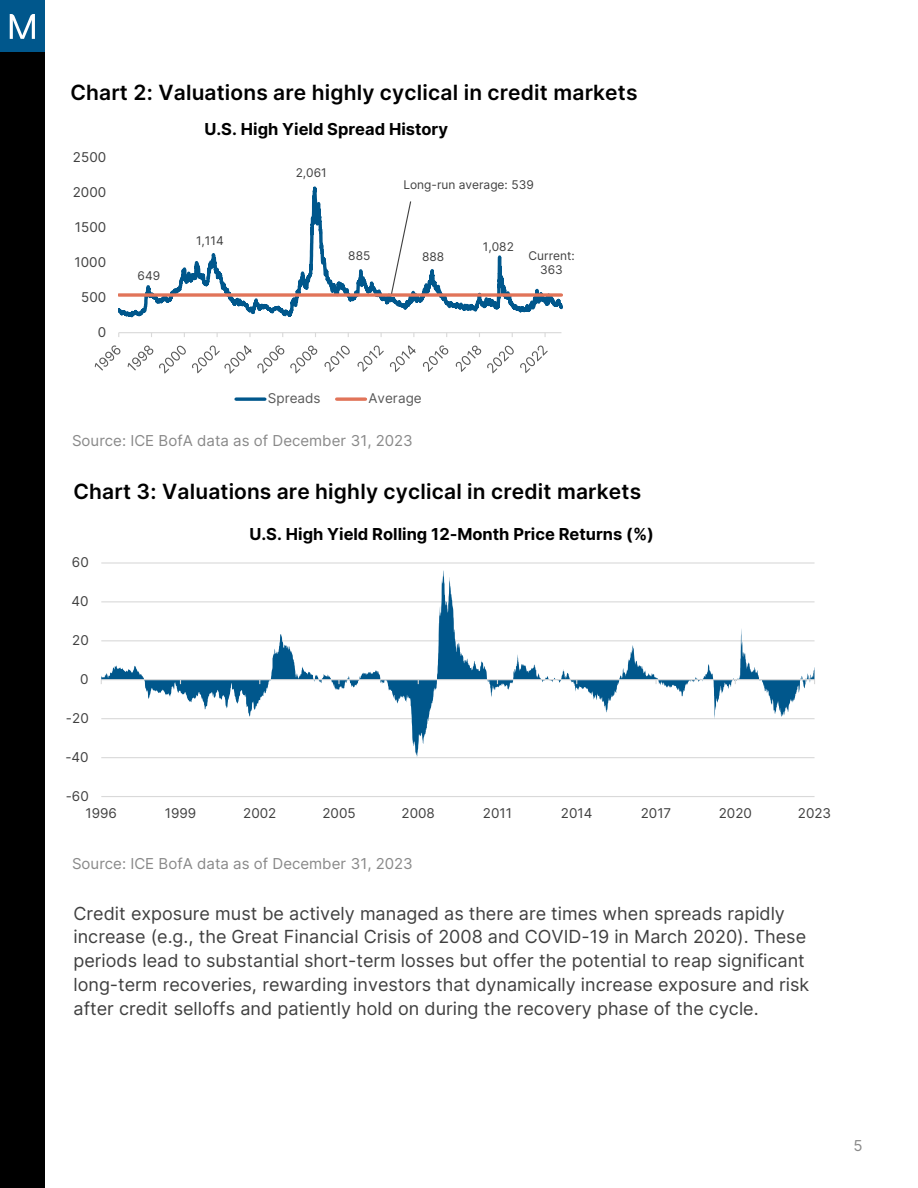
<style>
.page{position:relative;width:918px;height:1188px;background:#fff}
.page>*{position:absolute;margin:0;border:0;box-sizing:border-box;transform-origin:0 0}
.t1{font:600 21px "Inter";letter-spacing:.01em;color:#000}
.t2{font:18px/24px "Inter";color:#404040}
.t3{font:700 16.5px "Inter";color:#000}
.t4{font:15px "Inter";color:#898989}
.t5{font:13.5px "Inter";color:#404040}
.t6{font:13.5px "Inter";color:#595959}
.t7{font:12px/14.4px "Inter";color:#404040;text-align:center}
</style>
<div class="page">
<div style="left:0;top:0;width:44px;height:1188px;background:#000"></div>
<div style="left:0;top:0;width:44px;height:52px;background:#00578c"></div>
<svg style="left:10px;top:14px;width:25px;height:25px"></svg>
<svg style="left:119px;top:186px;width:444px;height:148px"></svg>
<svg style="left:95px;top:345px;width:25px;height:26px"></svg>
<svg style="left:128px;top:346px;width:25px;height:25px"></svg>
<svg style="left:159px;top:346px;width:27px;height:28px"></svg>
<svg style="left:192px;top:345px;width:92px;height:29px"></svg>
<svg style="left:290px;top:346px;width:27px;height:28px"></svg>
<svg style="left:324px;top:346px;width:26px;height:26px"></svg>
<svg style="left:357px;top:346px;width:27px;height:26px"></svg>
<svg style="left:390px;top:345px;width:26px;height:27px"></svg>
<svg style="left:423px;top:345px;width:25px;height:27px"></svg>
<svg style="left:456px;top:346px;width:25px;height:26px"></svg>
<svg style="left:487px;top:346px;width:27px;height:27px"></svg>
<svg style="left:520px;top:346px;width:28px;height:27px"></svg>
<svg style="left:236px;top:397px;width:29px;height:4px"></svg>
<svg style="left:337px;top:397px;width:28px;height:4px"></svg>
<div style="left:393px;top:172px;width:182px;height:30px;background:#fff"></div>
<svg style="left:119px;top:200px;width:444px;height:98px"></svg>
<hr style="left:101px;top:796px;width:714px;height:1px;background:#d9d9d9">
<hr style="left:101px;top:757px;width:714px;height:1px;background:#d9d9d9">
<hr style="left:101px;top:718px;width:714px;height:1px;background:#d9d9d9">
<hr style="left:101px;top:640px;width:714px;height:1px;background:#d9d9d9">
<hr style="left:101px;top:601px;width:714px;height:1px;background:#d9d9d9">
<hr style="left:101px;top:562px;width:714px;height:2px;background:#d9d9d9">
<svg style="left:101px;top:570px;width:713px;height:187px"></svg>
<hr style="left:101px;top:679px;width:714px;height:1px;background:#d9d9d9">
<p class="t1" style="left:70px;top:77px;width:569px">Chart 2: Valuations are highly cyclical in credit markets</p>
<p class="t5" style="left:73px;top:147px;width:35px">2500</p>
<p class="t5" style="left:73px;top:182px;width:35px">2000</p>
<p class="t5" style="left:75px;top:217px;width:33px">1500</p>
<p class="t5" style="left:75px;top:252px;width:33px">1000</p>
<p class="t5" style="left:81px;top:287px;width:27px">500</p>
<p class="t5" style="left:98px;top:322px;width:10px">0</p>
<p class="t7" style="left:138px;top:268px;width:24px">649</p>
<p class="t3" style="left:204px;top:117px;width:245px">U.S. High Yield Spread History</p>
<p class="t7" style="left:196px;top:233px;width:29px">1,114</p>
<p class="t7" style="left:296px;top:165px;width:33px">2,061</p>
<p class="t7" style="left:403px;top:177px;width:132px">Long-run average: 539</p>
<p class="t7" style="left:348px;top:248px;width:24px">885</p>
<p class="t7" style="left:422px;top:249px;width:24px">888</p>
<p class="t7" style="left:483px;top:239px;width:32px">1,082</p>
<p class="t7" style="left:529px;top:248px;width:48px">Current:<br>363</p>
<p class="t6" style="left:268px;top:389px;width:54px">Spreads</p>
<p class="t6" style="left:369px;top:389px;width:55px">Average</p>
<p class="t4" style="left:72px;top:430px;width:342px">Source: ICE BofA data as of December 31, 2023</p>
<p class="t1" style="left:74px;top:476px;width:569px">Chart 3: Valuations are highly cyclical in credit markets</p>
<p class="t5" style="left:72px;top:552px;width:18px">60</p>
<p class="t5" style="left:72px;top:591px;width:19px">40</p>
<p class="t5" style="left:72px;top:630px;width:18px">20</p>
<p class="t5" style="left:80px;top:669px;width:10px">0</p>
<p class="t5" style="left:66px;top:708px;width:24px">-20</p>
<p class="t5" style="left:65px;top:747px;width:25px">-40</p>
<p class="t5" style="left:66px;top:786px;width:25px">-60</p>
<p class="t3" style="left:249px;top:522px;width:406px">U.S. High Yield Rolling 12-Month Price Returns (%)</p>
<p class="t5" style="left:86px;top:804px;width:33px">1996</p>
<p class="t5" style="left:165px;top:804px;width:33px">1999</p>
<p class="t5" style="left:243px;top:804px;width:35px">2002</p>
<p class="t5" style="left:322px;top:804px;width:35px">2005</p>
<p class="t5" style="left:402px;top:804px;width:35px">2008</p>
<p class="t5" style="left:483px;top:804px;width:31px">2011</p>
<p class="t5" style="left:561px;top:804px;width:33px">2014</p>
<p class="t5" style="left:641px;top:804px;width:32px">2017</p>
<p class="t5" style="left:719px;top:804px;width:35px">2020</p>
<p class="t5" style="left:798px;top:804px;width:35px">2023</p>
<p class="t4" style="left:72px;top:853px;width:342px">Source: ICE BofA data as of December 31, 2023</p>
<p class="t2" style="left:74px;top:901px;width:737px">Credit exposure must be actively managed as there are times when spreads rapidly increase (e.g., the Great Financial Crisis of 2008 and COVID-19 in March 2020). These periods lead to substantial short-term losses but offer the potential to reap significant long-term recoveries, rewarding investors that dynamically increase exposure and risk after credit selloffs and patiently hold on during the recovery phase of the cycle.</p>
<p class="t4" style="left:853px;top:1135px;width:11px">5</p>
</div>
